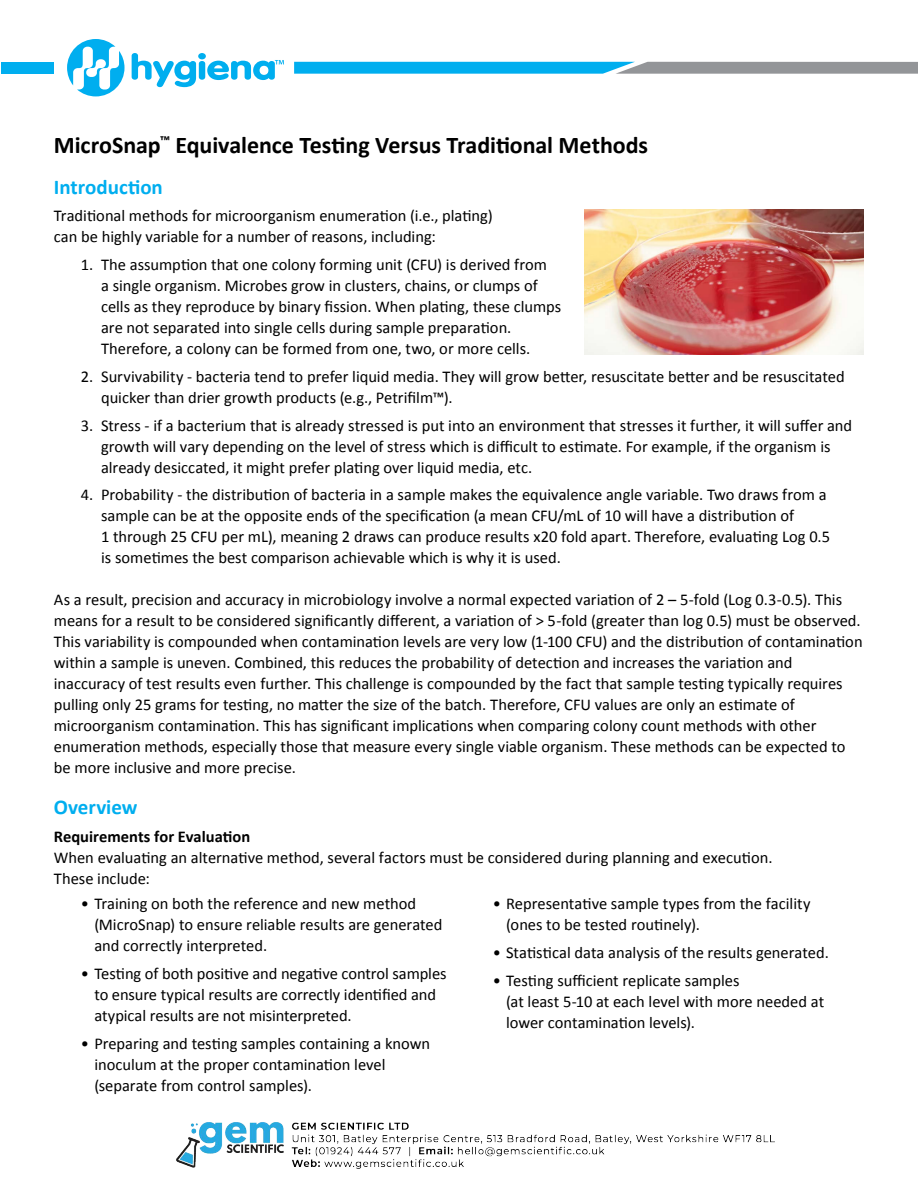
<style>
.page{position:relative;width:918px;height:1188px;background:#fff}
.page>*{position:absolute;margin:0;border:0;box-sizing:border-box;transform-origin:0 0}
.t1{font:700 24px "Calibri";color:#000}
.t2{font:700 21px "Calibri";color:#00aeef}
.t3{font:16.5px/21px "Calibri";color:#000}
.t4{font:700 16.5px "Calibri";color:#000}
</style>
<div class="page">
<svg style="left:132px;top:53px;width:152px;height:34px"></svg>
<svg style="left:67px;top:39px;width:58px;height:57px"></svg>
<svg style="left:294px;top:62px;width:624px;height:12px;background:#4da6c8"></svg>
<div style="left:1px;top:62px;width:53px;height:12px;background:#00aeef"></div>
<img style="left:584px;top:210px;width:280px;height:144px">
<img style="left:176px;top:1122px;width:599px;height:47px">
<h1 class="t1" style="left:54px;top:128px;width:596px">MicroSnap<sup>™</sup> Equivalence Testing Versus Traditional Methods</h1>
<p class="t2" style="left:54px;top:172px;width:111px">Introduction</p>
<p class="t3" style="left:54px;top:204px;width:441px">Traditional methods for microorganism enumeration (i.e., plating) can be highly variable for a number of reasons, including:</p>
<p class="t3" style="left:101px;top:253px;width:462px;text-indent:-20px">1. The assumption that one colony forming unit (CFU) is derived from<br>a single organism. Microbes grow in clusters, chains, or clumps of cells as they reproduce by binary fission. When plating, these clumps are not separated into single cells during sample preparation.<br>Therefore, a colony can be formed from one, two, or more cells.</p>
<p class="t3" style="left:101px;top:365px;width:745px;text-indent:-20px">2. Survivability - bacteria tend to prefer liquid media. They will grow better, resuscitate better and be resuscitated quicker than drier growth products (e.g., Petrifilm™).</p>
<p class="t3" style="left:101px;top:414px;width:753px;text-indent:-20px">3. Stress - if a bacterium that is already stressed is put into an environment that stresses it further, it will suffer and growth will vary depending on the level of stress which is difficult to estimate. For example, if the organism is already desiccated, it might prefer plating over liquid media, etc.</p>
<p class="t3" style="left:101px;top:484px;width:731px;text-indent:-20px">4. Probability - the distribution of bacteria in a sample makes the equivalence angle variable. Two draws from a sample can be at the opposite ends of the specification (a mean CFU/mL of 10 will have a distribution of<br>1 through 25 CFU per mL), meaning 2 draws can produce results x20 fold apart. Therefore, evaluating Log 0.5 is sometimes the best comparison achievable which is why it is used.</p>
<p class="t3" style="left:54px;top:589px;width:810px">As a result, precision and accuracy in microbiology involve a normal expected variation of 2 – 5-fold (Log 0.3-0.5). This means for a result to be considered significantly different, a variation of &gt; 5-fold (greater than log 0.5) must be observed.<br>This variability is compounded when contamination levels are very low (1-100 CFU) and the distribution of contamination within a sample is uneven. Combined, this reduces the probability of detection and increases the variation and inaccuracy of test results even further. This challenge is compounded by the fact that sample testing typically requires pulling only 25 grams for testing, no matter the size of the batch. Therefore, CFU values are only an estimate of microorganism contamination. This has significant implications when comparing colony count methods with other enumeration methods, especially those that measure every single viable organism. These methods can be expected to be more inclusive and more precise.</p>
<p class="t2" style="left:54px;top:792px;width:85px">Overview</p>
<p class="t4" style="left:54px;top:824px;width:198px">Requirements for Evaluation</p>
<p class="t3" style="left:54px;top:846px;width:720px">When evaluating an alternative method, several factors must be considered during planning and execution.<br>These include:</p>
<p class="t3" style="left:94px;top:893px;width:350px;text-indent:-13px">• Training on both the reference and new method (MicroSnap) to ensure reliable results are generated and correctly interpreted.</p>
<p class="t3" style="left:94px;top:962px;width:354px;text-indent:-13px">• Testing of both positive and negative control samples to ensure typical results are correctly identified and atypical results are not misinterpreted.</p>
<p class="t3" style="left:94px;top:1032px;width:337px;text-indent:-13px">• Preparing and testing samples containing a known inoculum at the proper contamination level (separate from control samples).</p>
<p class="t3" style="left:506px;top:893px;width:306px;text-indent:-13px">• Representative sample types from the facility (ones to be tested routinely).</p>
<p class="t3" style="left:493px;top:941px;width:338px">• Statistical data analysis of the results generated.</p>
<p class="t3" style="left:506px;top:969px;width:320px;text-indent:-13px">• Testing sufficient replicate samples<br>(at least 5-10 at each level with more needed at lower contamination levels).</p>
</div>
